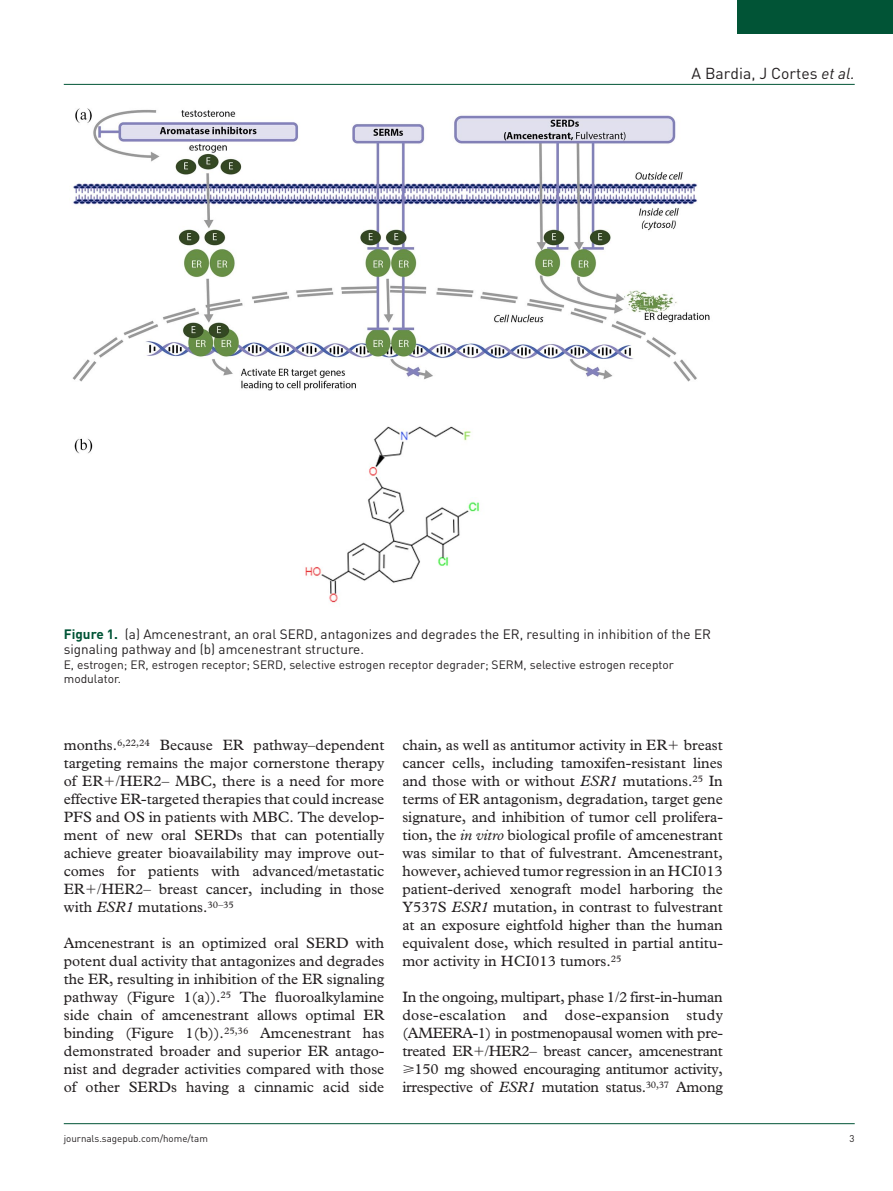
<style>
.page{position:relative;width:893px;height:1191px;background:#fff}
.page>*{position:absolute;margin:0;border:0;box-sizing:border-box;transform-origin:0 0}
.t1{font:15.75px "DIN";color:#231f20}
.t2{font:15px/18px "Plantin Std";color:#231f20;text-align:justify}
.t3{font:13.5px/15.8px "DIN";color:#231f20}
.t4{font:12px/14.2px "DIN";color:#231f20}
.t5{font:9.75px "DIN";color:#231f20}
.s1{font-style:italic}
.s2{font-weight:700;color:#015436}
</style>
<div class="page">
<hr style="left:64px;top:84px;width:791px;height:1px;background:#015436">
<hr style="left:64px;top:1123px;width:791px;height:1px;background:#015436">
<div style="left:738px;top:0;width:155px;height:34px;background:#015436"></div>
<img style="left:72px;top:108px;width:638px;height:495px">
<p class="t1" style="left:691px;top:63px;width:165px">A Bardia, J Cortes <span class="s1">et al.</span></p>
<p class="t3" style="left:64px;top:625px;width:649px"><span class="s2">Figure 1.</span> (a) Amcenestrant, an oral SERD, antagonizes and degrades the ER, resulting in inhibition of the ER signaling pathway and (b) amcenestrant structure.</p>
<p class="t4" style="left:64px;top:657px;width:612px">E, estrogen; ER, estrogen receptor; SERD, selective estrogen receptor degrader; SERM, selective estrogen receptor modulator.</p>
<p class="t2" style="left:64px;top:736px;width:322px">months.<sup>6,22,24</sup> Because ER pathway–dependent targeting remains the major cornerstone therapy of ER /HER2– MBC, there is a need for more effective ER-targeted therapies that could increase PFS and OS in patients with MBC. The develop&shy;ment of new oral SERDs that can potentially achieve greater bioavailability may improve out&shy;comes for patients with advanced/metastatic ER /HER2– breast cancer, including in those with <span class="s1">ESR1</span> mutations.<sup>30–35</sup></p>
<p class="t2" style="left:64px;top:934px;width:322px">Amcenestrant is an optimized oral SERD with potent dual activity that antagonizes and degrades the ER, resulting in inhibition of the ER signaling pathway (Figure 1(a)).<sup>25</sup> The fluoroalkylamine side chain of amcenestrant allows optimal ER binding (Figure 1(b)).<sup>25,36</sup> Amcenestrant has demonstrated broader and superior ER antago&shy;nist and degrader activities compared with those of other SERDs having a cinnamic acid side</p>
<p class="t2" style="left:402px;top:736px;width:322px">chain, as well as antitumor activity in ER breast cancer cells, including tamoxifen-resistant lines and those with or without <span class="s1">ESR1</span> mutations.<sup>25</sup> In terms of ER antagonism, degradation, target gene signature, and inhibition of tumor cell prolifera&shy;tion, the <span class="s1">in vitro</span> biological profile of amcenestrant was similar to that of fulvestrant. Amcenestrant, however, achieved tumor regression in an HCI013 patient-derived xenograft model harboring the Y537S <span class="s1">ESR1</span> mutation, in contrast to fulvestrant at an exposure eightfold higher than the human equivalent dose, which resulted in partial antitu&shy;mor activity in HCI013 tumors.<sup>25</sup></p>
<p class="t2" style="left:402px;top:988px;width:322px">In the ongoing, multipart, phase 1/2 first-in-human dose-escalation and dose-expansion study (AMEERA-1) in postmenopausal women with pre&shy;treated ER /HER2– breast cancer, amcenestrant ⩾150 mg showed encouraging antitumor activity, irrespective of <span class="s1">ESR1</span> mutation status.<sup>30,37</sup> Among</p>
<p class="t5" style="left:64px;top:1132px;width:146px">journals.sagepub.com/home/tam</p>
<p class="t5" style="left:850px;top:1132px;width:7px">3</p>
</div>
